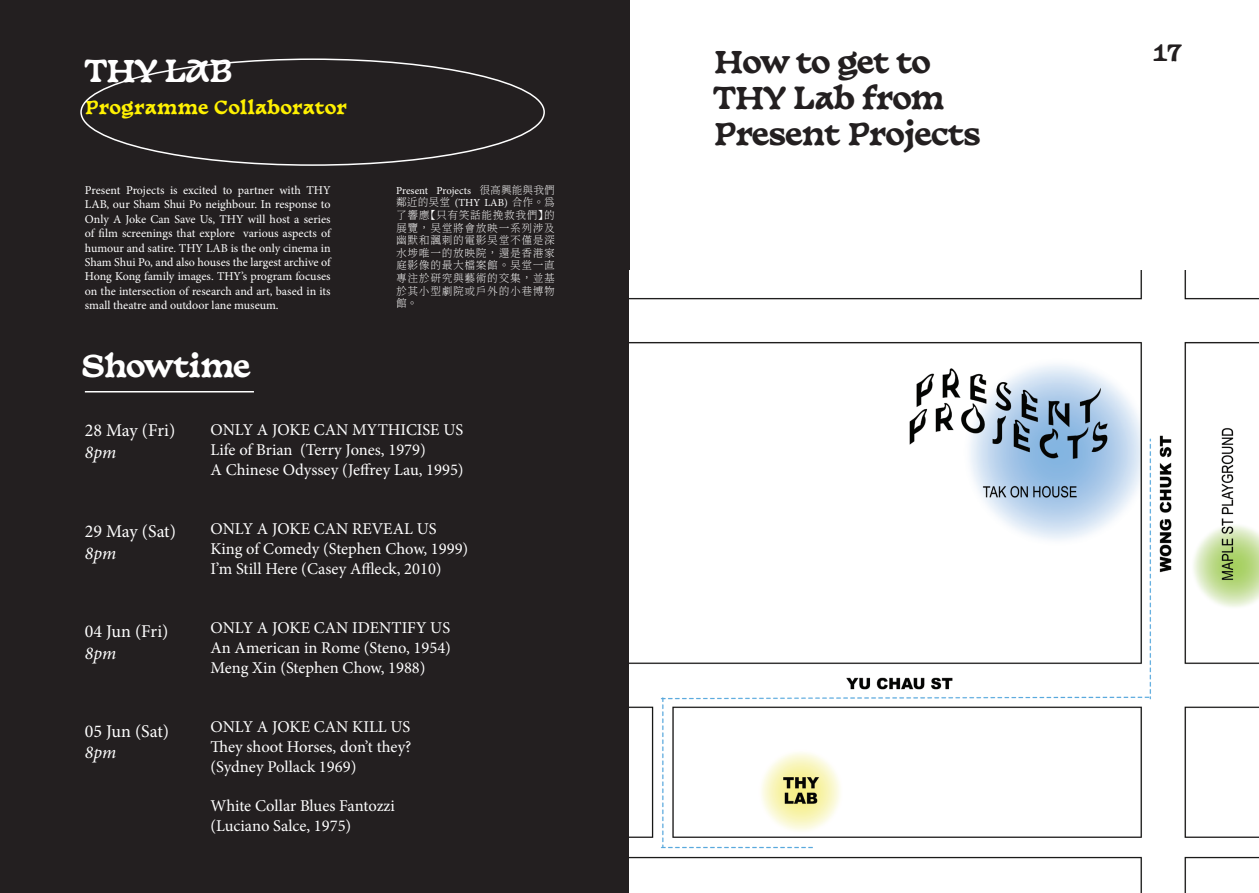
<style>
.page{position:relative;width:1259px;height:893px;background:#fff}
.page>*{position:absolute;margin:0;border:0;box-sizing:border-box;transform-origin:0 0}
.t1{font:700 30px/36px "Basteleur";letter-spacing:-.04em;color:#231f20}
.t2{font:700 30px "Basteleur";letter-spacing:-.04em;color:#fff}
.t3{font:700 22.5px "Basteleur";color:#231f20}
.t4{font:18px "Minion Pro";letter-spacing:-.01em;color:#fff}
.t5{font:700 18px "Basteleur";color:#fff101}
.t6{font:italic 18px "Minion Pro";letter-spacing:-.005em;color:#fff}
.t7{font:16.5px/19.8px "Minion Pro";color:#fff}
.t8{font:12px/14.4px "Minion Pro";letter-spacing:-.005em;color:#fff;text-align:justify}
.t9{font:10.8px/12.6px "Gen Ryu Min TW EL";letter-spacing:.055em;color:#fff;text-align:justify}
.s1{font-family:"Minion Pro"}
</style>
<div class="page">
<div style="left:0;top:0;width:629px;height:893px;background:#231f20"></div>
<hr style="left:85px;top:391px;width:169px;height:1px;background:#fff">
<img style="left:629px;top:270px;width:630px;height:623px">
<p class="t2" style="left:85px;top:46px;width:149px">THY LAB</p>
<p class="t5" style="left:85px;top:92px;width:264px">Programme Collaborator</p>
<p class="t8" style="left:85px;top:183px;width:247px">Present Projects is excited to partner with THY LAB, our Sham Shui Po neighbour. In response to Only A Joke Can Save Us, THY will host a series of film screenings that explore various aspects of humour and satire. THY LAB is the only cinema in Sham Shui Po, and also houses the largest archive of Hong Kong family images. THY’s program focuses on the intersection of research and art, based in its small theatre and outdoor lane museum.</p>
<p class="t2" style="left:82px;top:340px;width:171px">Showtime</p>
<p class="t9" style="left:396px;top:184px;width:160px"><span class="s1">Present Projects</span> 很高興能與我們鄰近的旲堂 <span class="s1">(THY LAB)</span> 合作。為了響應【只有笑話能挽救我們】的展覽，旲堂將會放映一系列涉及幽默和諷刺的電影旲堂不僅是深水埗唯一的放映院，還是香港家庭影像的最大檔案館。旲堂一直專注於研究與藝術的交集，並基於其小型劇院或戶外的小巷博物館。</p>
<p class="t4" style="left:85px;top:418px;width:92px">28 May (Fri)</p>
<p class="t6" style="left:85px;top:440px;width:33px">8pm</p>
<p class="t4" style="left:85px;top:519px;width:93px">29 May (Sat)</p>
<p class="t6" style="left:85px;top:541px;width:33px">8pm</p>
<p class="t4" style="left:85px;top:619px;width:85px">04 Jun (Fri)</p>
<p class="t6" style="left:85px;top:640px;width:33px">8pm</p>
<p class="t4" style="left:85px;top:719px;width:86px">05 Jun (Sat)</p>
<p class="t6" style="left:85px;top:740px;width:33px">8pm</p>
<p class="t7" style="left:210px;top:420px;width:254px">ONLY A JOKE CAN MYTHICISE US</p>
<p class="t7" style="left:210px;top:440px;width:217px">Life of Brian (Terry Jones, 1979)</p>
<p class="t7" style="left:210px;top:460px;width:255px">A Chinese Odyssey (Jeffrey Lau, 1995)</p>
<p class="t7" style="left:210px;top:519px;width:228px">ONLY A JOKE CAN REVEAL US</p>
<p class="t7" style="left:210px;top:539px;width:259px">King of Comedy (Stephen Chow, 1999)</p>
<p class="t7" style="left:210px;top:559px;width:233px">I’m Still Here (Casey Affleck, 2010)</p>
<p class="t7" style="left:210px;top:618px;width:241px">ONLY A JOKE CAN IDENTIFY US</p>
<p class="t7" style="left:210px;top:638px;width:242px">An American in Rome (Steno, 1954)</p>
<p class="t7" style="left:210px;top:658px;width:217px">Meng Xin (Stephen Chow, 1988)</p>
<p class="t7" style="left:210px;top:717px;width:201px">ONLY A JOKE CAN KILL US</p>
<p class="t7" style="left:210px;top:737px;width:202px">They shoot Horses, don’t they? (Sydney Pollack 1969)</p>
<p class="t7" style="left:210px;top:796px;width:186px">White Collar Blues Fantozzi</p>
<p class="t7" style="left:210px;top:816px;width:142px">(Luciano Salce, 1975)</p>
<p class="t1" style="left:713px;top:41px;width:233px">How to get to<br>THY Lab from</p>
<p class="t1" style="left:713px;top:113px;width:269px">Present Projects</p>
<h2 class="t3" style="left:1153px;top:33px;width:31px">17</h2>
</div>
